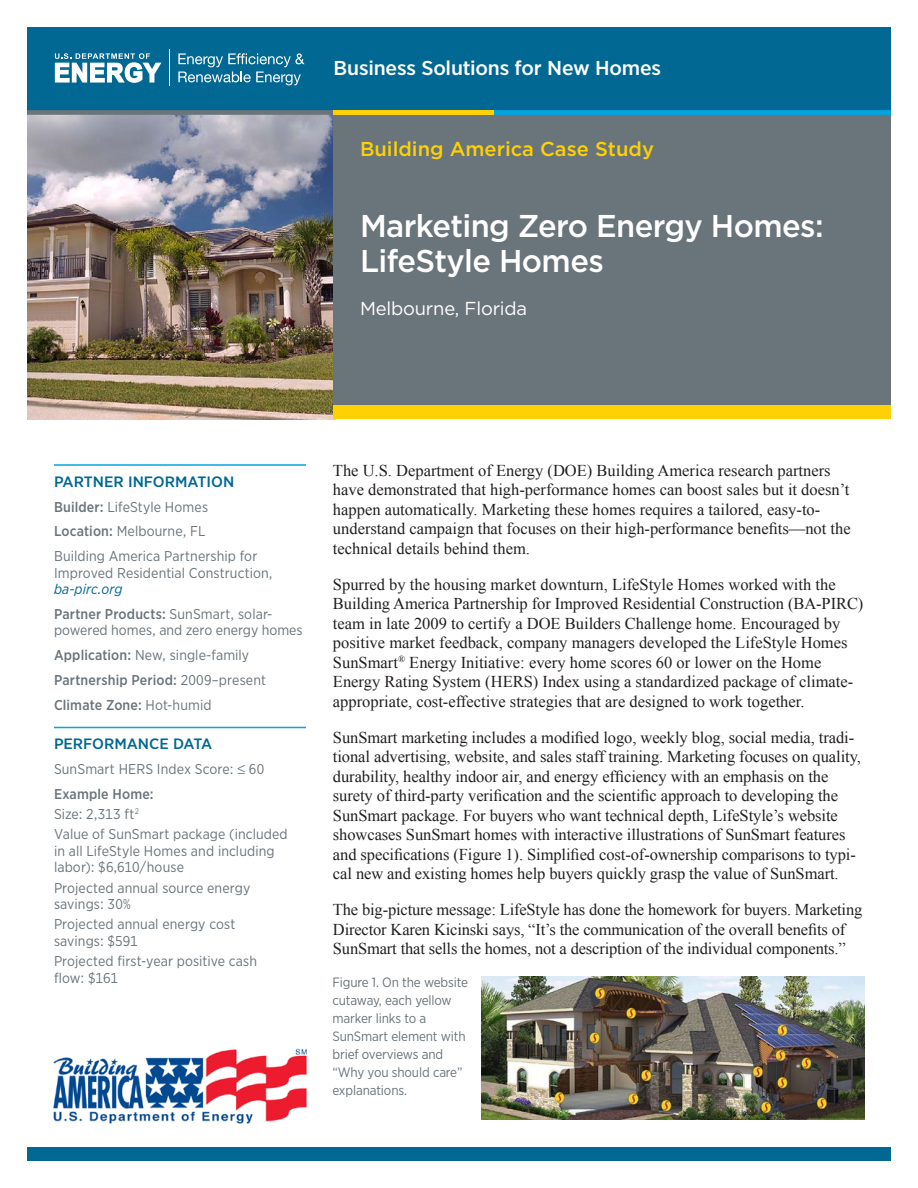
<style>
.page{position:relative;width:918px;height:1188px;background:#fff}
.page>*{position:absolute;margin:0;border:0;box-sizing:border-box;transform-origin:0 0}
.t1{font:500 31.5px/34.5px "Gotham";letter-spacing:-.02em;color:#fff}
.t2{font:500 20.1px "Gotham Narrow";letter-spacing:-.01em;color:#fff;scale:1.1 1}
.t3{font:500 20.1px "Gotham";color:#fed105}
.t4{font:18.75px "Gotham";letter-spacing:-.01em;color:#fff}
.body_text{font:16.5px/19.5px "Times New Roman";letter-spacing:-.005em;color:#231f20}
.Sidebar_head_2{font:500 15px "Gotham Narrow";color:#006893;scale:1.1 1}
.sidebar_text{font:14.25px/16.5px "Gotham Narrow";letter-spacing:.005em;color:#6a747b}
.sidebar_text-2{font:500 14.25px "Gotham Narrow";letter-spacing:.01em;color:#6a747b}
.t5{font:13.5px/18px "Gotham Narrow";letter-spacing:-.01em;color:#6a747b}
.s1{font-weight:500}
.s2{font-style:italic;color:#006893}
.s3{font-weight:400}
</style>
<div class="page">
<img style="left:27px;top:115px;width:306px;height:304px">
<div style="left:333px;top:398px;width:557px;height:21px;background:#fed105"></div>
<div style="left:333px;top:92px;width:557px;height:313px;background:#6a747b"></div>
<div style="left:27px;top:1148px;width:864px;height:13px;background:#006893"></div>
<div style="left:27px;top:27px;width:864px;height:84px;background:#006893"></div>
<svg style="left:55px;top:53px;width:106px;height:30px"></svg>
<hr style="left:169px;top:50px;width:1px;height:36px;background:#fff">
<svg style="left:178px;top:53px;width:127px;height:32px"></svg>
<div style="left:336px;top:110px;width:555px;height:5px;background:#00a5e3"></div>
<div style="left:27px;top:110px;width:309px;height:5px;background:#6a747b"></div>
<div style="left:333px;top:110px;width:161px;height:5px;background:#fed105"></div>
<img style="left:53px;top:1048px;width:254px;height:76px">
<hr style="left:54px;top:464px;width:252px;height:2px;background:#00a5e3">
<hr style="left:54px;top:727px;width:252px;height:1px;background:#00a5e3">
<img style="left:482px;top:976px;width:382px;height:144px">
<p class="t2" style="left:333px;top:55px;width:299px">Business Solutions for New Homes</p>
<p class="t3" style="left:360px;top:136px;width:295px">Building America Case Study</p>
<h1 class="t1" style="left:360px;top:209px;width:465px">Marketing Zero Energy Homes:<br>LifeStyle Homes</h1>
<p class="t4" style="left:360px;top:297px;width:169px">Melbourne, Florida</p>
<p class="Sidebar_head_2" style="left:54px;top:472px;width:165px">PARTNER INFORMATION</p>
<p class="sidebar_text" style="left:54px;top:498px;width:156px"><span class="s1">Builder:</span> LifeStyle Homes</p>
<p class="sidebar_text" style="left:54px;top:523px;width:153px"><span class="s1">Location:</span> Melbourne, FL</p>
<p class="sidebar_text" style="left:54px;top:547px;width:220px">Building America Partnership for<br>Improved Residential Construction, <span class="s2">ba-pirc.org</span></p>
<p class="sidebar_text" style="left:54px;top:605px;width:250px"><span class="s1">Partner Products:</span> SunSmart, solar&shy;powered homes, and zero energy homes</p>
<p class="sidebar_text" style="left:54px;top:646px;width:197px"><span class="s1">Application:</span> New, single-family</p>
<p class="sidebar_text-2" style="left:54px;top:671px;width:213px">Partnership Period: <span class="s3">2009–present</span></p>
<p class="sidebar_text-2" style="left:54px;top:695px;width:159px">Climate Zone: <span class="s3">Hot-humid</span></p>
<p class="Sidebar_head_2" style="left:54px;top:734px;width:145px">PERFORMANCE DATA</p>
<p class="sidebar_text" style="left:54px;top:760px;width:212px">SunSmart HERS Index Score: ≤ 60</p>
<p class="sidebar_text-2" style="left:54px;top:785px;width:101px">Example Home:</p>
<p class="sidebar_text" style="left:54px;top:805px;width:86px">Size: 2,313 ft<sup>2</sup></p>
<p class="sidebar_text" style="left:54px;top:826px;width:235px">Value of SunSmart package (included in all LifeStyle Homes and including labor): $6,610/house</p>
<p class="sidebar_text" style="left:54px;top:879px;width:198px">Projected annual source energy savings: 30%</p>
<p class="sidebar_text" style="left:54px;top:916px;width:183px">Projected annual energy cost savings: $591</p>
<p class="sidebar_text" style="left:54px;top:952px;width:205px">Projected first-year positive cash flow: $161</p>
<p class="body_text" style="left:333px;top:460px;width:519px">The U.S. Department of Energy (DOE) Building America research partners have demonstrated that high-performance homes can boost sales but it doesn’t happen automatically. Marketing these homes requires a tailored, easy-to&shy;understand campaign that focuses on their high-performance benefits—not the technical details behind them.</p>
<p class="body_text" style="left:333px;top:574px;width:532px">Spurred by the housing market downturn, LifeStyle Homes worked with the Building America Partnership for Improved Residential Construction (BA-PIRC) team in late 2009 to certify a DOE Builders Challenge home. Encouraged by positive market feedback, company managers developed the LifeStyle Homes SunSmart<sup>®</sup> Energy Initiative: every home scores 60 or lower on the Home Energy Rating System (HERS) Index using a standardized package of climate&shy;appropriate, cost-effective strategies that are designed to work together.</p>
<p class="body_text" style="left:333px;top:727px;width:529px">SunSmart marketing includes a modified logo, weekly blog, social media, tradi&shy;tional advertising, website, and sales staff training. Marketing focuses on quality, durability, healthy indoor air, and energy efficiency with an emphasis on the surety of third-party verification and the scientific approach to developing the SunSmart package. For buyers who want technical depth, LifeStyle’s website showcases SunSmart homes with interactive illustrations of SunSmart features and specifications (Figure 1). Simplified cost-of-ownership comparisons to typi&shy;cal new and existing homes help buyers quickly grasp the value of SunSmart.</p>
<p class="body_text" style="left:333px;top:900px;width:531px">The big-picture message: LifeStyle has done the homework for buyers. Marketing<br>Director Karen Kicinski says, “It’s the communication of the overall benefits of<br>SunSmart that sells the homes, not a description of the individual components.”</p>
<p class="t5" style="left:333px;top:973px;width:137px">Figure 1. On the website cutaway, each yellow marker links to a<br>SunSmart element with brief overviews and “Why you should care” explanations.</p>
</div>
